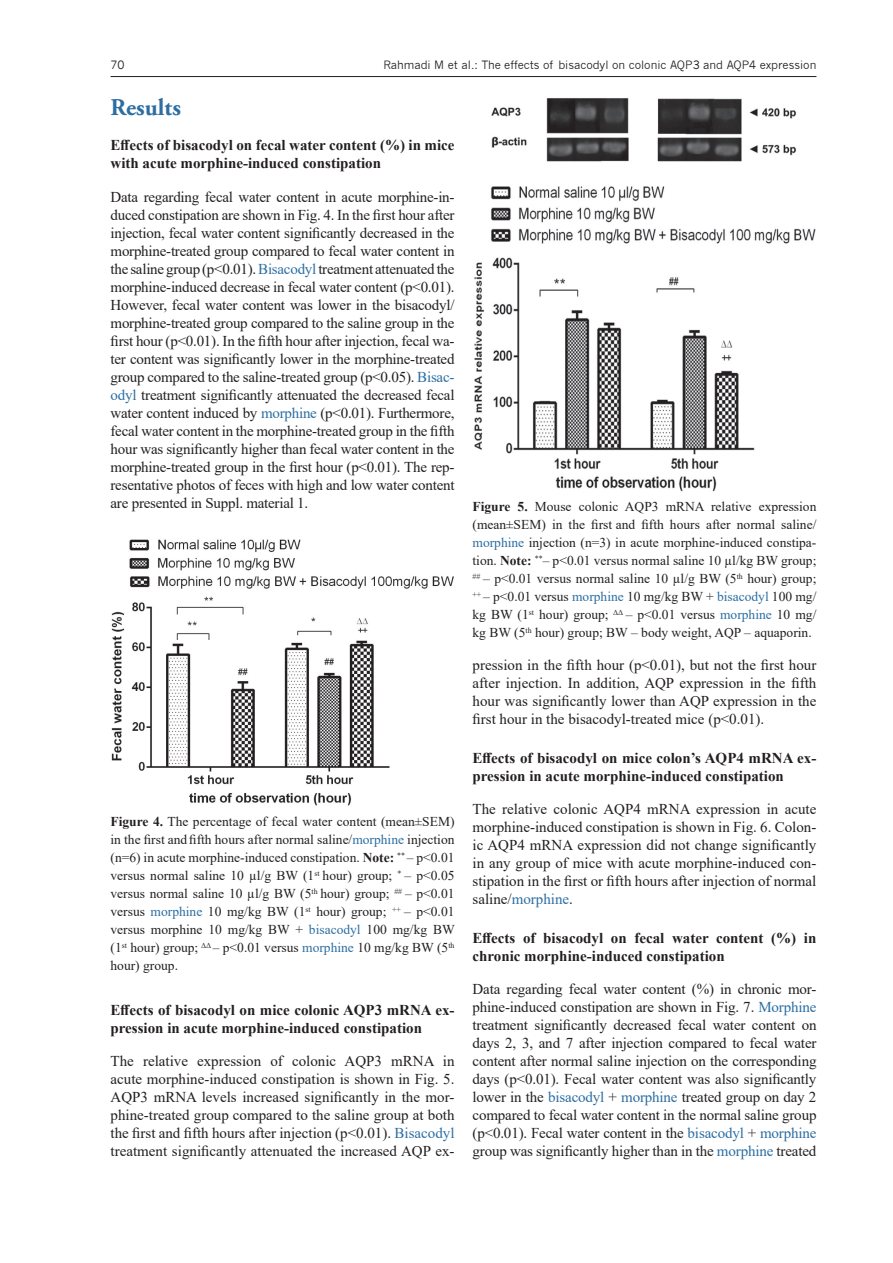
<style>
.page{position:relative;width:893px;height:1263px;background:#fff}
.page>*{position:absolute;margin:0;border:0;box-sizing:border-box;transform-origin:0 0}
.t1{font:700 24px "Adobe Garamond Pro";color:#2c6ea2}
.t2{font:15px/18px "Times New Roman";color:#231f20;text-align:justify}
.t3{font:700 15px/18px "Times New Roman";color:#231f20}
.t4{font:13.5px/18px "Times New Roman";color:#231f20;text-align:justify}
.t5{font:11.25px "News Gothic";color:#231f20}
.s1{color:#2c6ea2}
.s2{font-weight:700}
</style>
<div class="page">
<hr style="left:111px;top:76px;width:705px;height:1px;background:#231f20">
<img style="left:111px;top:539px;width:343px;height:267px">
<img style="left:474px;top:98px;width:342px;height:393px">
<p class="t5" style="left:111px;top:58px;width:16px">70</p>
<p class="t5" style="left:383px;top:58px;width:434px">Rahmadi M et al.: The effects of bisacodyl on colonic AQP3 and AQP4 expression</p>
<h1 class="t1" style="left:111px;top:94px;width:72px">Results</h1>
<p class="t3" style="left:111px;top:136px;width:345px">Effects of bisacodyl on fecal water content (%) in mice with acute morphine-induced constipation</p>
<p class="t2" style="left:111px;top:187px;width:345px">Data regarding fecal water content in acute morphine-in&shy;duced constipation are shown in Fig. 4. In the first hour after injection, fecal water content significantly decreased in the morphine-treated group compared to fecal water content in the saline group (p&lt;0.01). <span class="s1">Bisacodyl</span> treatment attenuated the morphine-induced decrease in fecal water content (p&lt;0.01).<br>However, fecal water content was lower in the bisacodyl/ morphine-treated group compared to the saline group in the first hour (p&lt;0.01). In the fifth hour after injection, fecal wa&shy;ter content was significantly lower in the morphine-treated group compared to the saline-treated group (p&lt;0.05). <span class="s1">Bisac&shy;odyl</span> treatment significantly attenuated the decreased fecal water content induced by <span class="s1">morphine</span> (p&lt;0.01). Furthermore, fecal water content in the morphine-treated group in the fifth hour was significantly higher than fecal water content in the morphine-treated group in the first hour (p&lt;0.01). The rep&shy;resentative photos of feces with high and low water content are presented in Suppl. material 1.</p>
<p class="t4" style="left:472px;top:497px;width:345px"><span class="s2">Figure 5.</span> Mouse colonic AQP3 mRNA relative expression (mean±SEM) in the first and fifth hours after normal saline/ <span class="s1">morphine</span> injection (n=3) in acute morphine-induced constipa&shy;tion. <span class="s2">Note:</span> <sup>**</sup>– p&lt;0.01 versus normal saline 10 µl/kg BW group; <sup>##</sup> – p&lt;0.01 versus normal saline 10 µl/g BW (5<sup>th</sup> hour) group; <sup>++</sup> – p&lt;0.01 versus <span class="s1">morphine</span> 10 mg/kg BW + <span class="s1">bisacodyl</span> 100 mg/ kg BW (1<sup>st</sup> hour) group; <sup>ΔΔ</sup> – p&lt;0.01 versus <span class="s1">morphine</span> 10 mg/ kg BW (5<sup>th</sup> hour) group; BW – body weight, AQP – aquaporin.</p>
<p class="t4" style="left:111px;top:812px;width:346px"><span class="s2">Figure 4.</span> The percentage of fecal water content (mean±SEM) in the first andfifth hours after normal saline/<span class="s1">morphine</span> injection (n=6) in acute morphine-induced constipation. <span class="s2">Note:</span> <sup>**</sup> – p&lt;0.01 versus normal saline 10 µl/g BW (1<sup>st</sup> hour) group; <sup>*</sup> – p&lt;0.05 versus normal saline 10 µl/g BW (5<sup>th</sup> hour) group; <sup>##</sup> – p&lt;0.01 versus <span class="s1">morphine</span> 10 mg/kg BW (1<sup>st</sup> hour) group; <sup>++</sup> – p&lt;0.01 versus morphine 10 mg/kg BW + <span class="s1">bisacodyl</span> 100 mg/kg BW (1<sup>st</sup> hour) group; <sup>ΔΔ</sup> – p&lt;0.01 versus <span class="s1">morphine</span> 10 mg/kg BW (5<sup>th </sup>hour) group.</p>
<p class="t3" style="left:111px;top:1000px;width:345px">Effects of bisacodyl on mice colonic AQP3 mRNA ex&shy;pression in acute morphine-induced constipation</p>
<p class="t2" style="left:111px;top:1051px;width:345px">The relative expression of colonic AQP3 mRNA in acute morphine-induced constipation is shown in Fig. 5.<br>AQP3 mRNA levels increased significantly in the mor&shy;phine-treated group compared to the saline group at both the first and fifth hours after injection (p&lt;0.01). <span class="s1">Bisacodyl </span>treatment significantly attenuated the increased AQP ex-</p>
<p class="t2" style="left:472px;top:655px;width:345px">pression in the fifth hour (p&lt;0.01), but not the first hour after injection. In addition, AQP expression in the fifth hour was significantly lower than AQP expression in the first hour in the bisacodyl-treated mice (p&lt;0.01).</p>
<p class="t3" style="left:472px;top:748px;width:345px">Effects of bisacodyl on mice colon’s AQP4 mRNA ex&shy;pression in acute morphine-induced constipation</p>
<p class="t2" style="left:472px;top:799px;width:345px">The relative colonic AQP4 mRNA expression in acute morphine-induced constipation is shown in Fig. 6. Colon&shy;ic AQP4 mRNA expression did not change significantly in any group of mice with acute morphine-induced con&shy;stipation in the first or fifth hours after injection of normal saline/<span class="s1">morphine</span>.</p>
<p class="t3" style="left:472px;top:928px;width:345px">Effects of bisacodyl on fecal water content (%) in chronic morphine-induced constipation</p>
<p class="t2" style="left:472px;top:979px;width:345px">Data regarding fecal water content (%) in chronic mor&shy;phine-induced constipation are shown in Fig. 7. <span class="s1">Morphine </span>treatment significantly decreased fecal water content on days 2, 3, and 7 after injection compared to fecal water content after normal saline injection on the corresponding days (p&lt;0.01). Fecal water content was also significantly lower in the <span class="s1">bisacodyl</span> + <span class="s1">morphine</span> treated group on day 2 compared to fecal water content in the normal saline group (p&lt;0.01). Fecal water content in the <span class="s1">bisacodyl</span> + <span class="s1">morphine </span>group was significantly higher than in the <span class="s1">morphine</span> treated</p>
</div>
